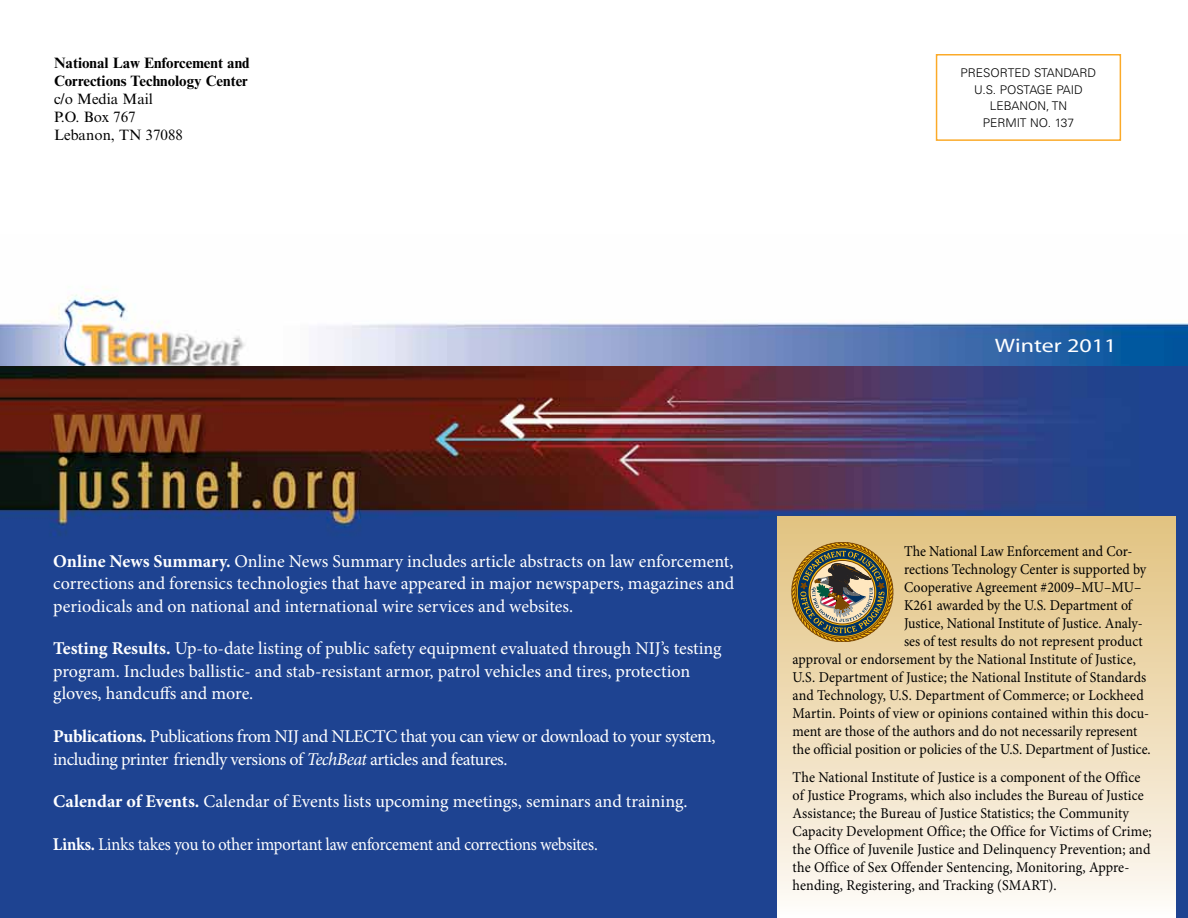
<style>
.page{position:relative;width:1188px;height:918px;background:#fff}
.page>*{position:absolute;margin:0;border:0;box-sizing:border-box;transform-origin:0 0}
.t1{font:19.5px "Myriad";color:#fff;scale:1.23 1}
.t2{font:18px/22.5px "Minion Pro";letter-spacing:-.01em;color:#fff}
.t3{font:18px "Minion Pro";letter-spacing:-.01em;color:#fff;scale:.93 1}
.t4{font:15px/18px "Minion Pro";letter-spacing:.005em;color:#000;scale:.93 1}
.t5{font:15px/18px "Minion Pro";letter-spacing:.005em;color:#000;scale:.94 1}
.t6{font:700 15px/18px "Times New Roman MT Std";color:#000}
.t7{font:15px/18px "Times New Roman MT Std";color:#000}
.t8{font:300 12px/16.5px "Univers";color:#000;text-align:center}
.s1{font-weight:700}
.s2{font-style:italic}
</style>
<div class="page">
<img style="left:0;top:290px;width:1188px;height:628px">
<div style="left:778px;top:516px;width:397px;height:402px;background:linear-gradient(to bottom,#e1c17e,#fdfaf6)"></div>
<div style="left:936px;top:54px;width:185px;height:87px;border:2px solid #fbaa29"></div>
<svg style="left:792px;top:542px;width:101px;height:100px;background:#94845b"></svg>
<p class="t6" style="left:54px;top:53px;width:197px">National Law Enforcement and<br>Corrections Technology Center</p>
<p class="t7" style="left:54px;top:90px;width:131px">c/o Media Mail<br>P.O. Box 767<br>Lebanon, TN 37088</p>
<p class="t8" style="left:961px;top:65px;width:137px">PRESORTED STANDARD</p>
<p class="t8" style="left:974px;top:81px;width:110px">U.S. POSTAGE PAID</p>
<p class="t8" style="left:983px;top:98px;width:93px">LEBANON, TN<br>PERMIT NO. 137</p>
<p class="t1" style="left:995px;top:336px;width:100px">Winter 2011</p>
<p class="t2" style="left:53px;top:550px;width:683px;text-align:justify"><span class="s1">Online News Summary.</span> Online News Summary includes article abstracts on law enforcement, corrections and forensics technologies that have appeared in major newspapers, magazines and periodicals and on national and international wire services and websites.</p>
<p class="t2" style="left:53px;top:637px;width:670px"><span class="s1">Testing Results.</span> Up-to-date listing of public safety equipment evaluated through NIJ’s testing program. Includes ballistic- and stab-resistant armor, patrol vehicles and tires, protection gloves, handcufs and more.</p>
<p class="t2" style="left:53px;top:725px;width:664px"><span class="s1">Publications.</span> Publications from NIJ and NLECTC that you can view or download to your system, including printer friendly versions of <span class="s2">TechBeat</span> articles and features.</p>
<p class="t2" style="left:53px;top:790px;width:636px"><span class="s1">Calendar of Events.</span> Calendar of Events lists upcoming meetings, seminars and training.</p>
<p class="t3" style="left:53px;top:832px;width:588px"><span class="s1">Links.</span> Links takes you to other important law enforcement and corrections websites.</p>
<p class="t4" style="left:904px;top:542px;width:247px">The National Law Enforcement and Cor-</p>
<p class="t4" style="left:904px;top:560px;width:262px">rections Technology Center is supported by</p>
<p class="t4" style="left:904px;top:578px;width:257px">Cooperative Agreement #2009–MU–MU–</p>
<p class="t4" style="left:904px;top:596px;width:248px">K261 awarded by the U.S. Department of</p>
<p class="t4" style="left:904px;top:614px;width:258px">Justice, National Institute of Justice. Analy-</p>
<p class="t4" style="left:904px;top:632px;width:258px">ses of test results do not represent product</p>
<p class="t4" style="left:793px;top:650px;width:371px">approval or endorsement by the National Institute of Justice,</p>
<p class="t4" style="left:793px;top:668px;width:387px">U.S. Department of Justice; the National Institute of Standards and Technology, U.S. Department of Commerce; or Lockheed Martin. Points of view or opinions contained within this docu&shy;ment are those of the authors and do not necessarily represent the official position or policies of the U.S. Department of Justice.</p>
<p class="t5" style="left:793px;top:768px;width:384px">The National Institute of Justice is a component of the Office of Justice Programs, which also includes the Bureau of Justice Assistance; the Bureau of Justice Statistics; the Community Capacity Development Office; the Office for Victims of Crime; the Office of Juvenile Justice and Delinquency Prevention; and the Office of Sex Offender Sentencing, Monitoring, Appre&shy;hending, Registering, and Tracking (SMART).</p>
</div>
